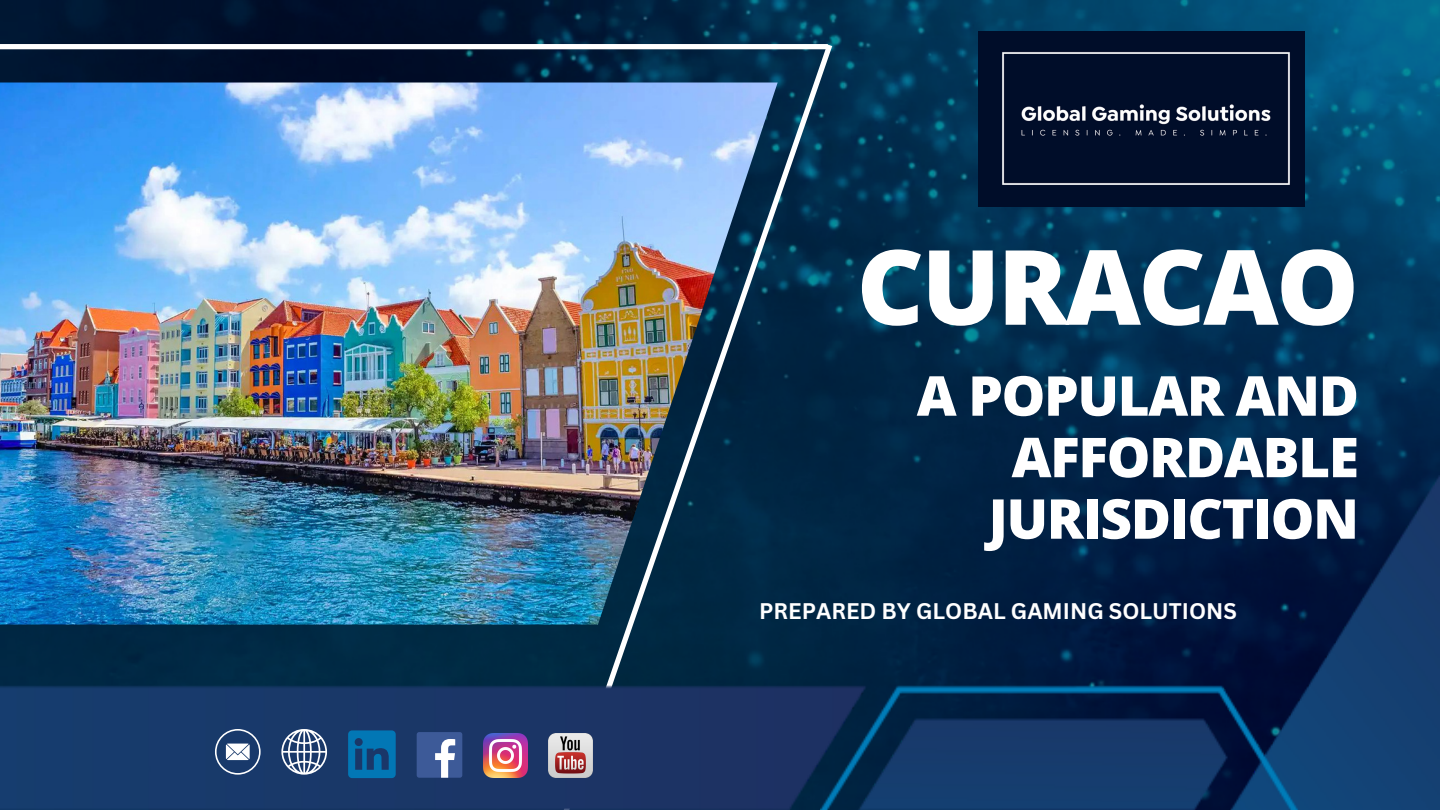
<style>
.page{position:relative;width:1440px;height:810px;background:#fff}
.page>*{position:absolute;margin:0;border:0;box-sizing:border-box;transform-origin:0 0}
.t1{font:800 104px "Open Sans";letter-spacing:-.025em;color:#fff}
.t2{font:800 55px/61.5px "Open Sans";letter-spacing:-.025em;color:#fff;text-align:right}
.t3{font:700 22px "Canva Sans";color:#fff}
</style>
<div class="page">
<img style="left:0;top:0;width:1440px;height:476px">
<svg style="left:548px;top:39px;width:288px;height:437px;background:#08304d"></svg>
<img style="left:0;top:476px;width:1440px;height:334px">
<img style="left:0;top:83px;width:778px;height:542px">
<div style="left:0;top:44px;width:828px;height:5px;background:#fff"></div>
<img style="left:979px;top:31px;width:326px;height:176px">
<svg style="left:215px;top:729px;width:46px;height:46px"></svg>
<svg style="left:281px;top:729px;width:46px;height:46px"></svg>
<svg style="left:348px;top:730px;width:48px;height:48px;background:#0866a1"></svg>
<div style="left:417px;top:732px;width:45px;height:46px;background:#3d5a98;border-radius:3px"></div>
<svg style="left:435px;top:739px;width:20px;height:39px"></svg>
<img style="left:549px;top:734px;width:44px;height:43px">
<img style="left:484px;top:734px;width:43px;height:43px">
<p class="t1" style="left:857px;top:214px;width:504px">CURACAO</p>
<p class="t2" style="left:917px;top:364px;width:444px">A POPULAR AND<br>AFFORDABLE<br>JURISDICTION</p>
<p class="t3" style="left:759px;top:596px;width:479px">PREPARED BY GLOBAL GAMING SOLUTIONS</p>
</div>
